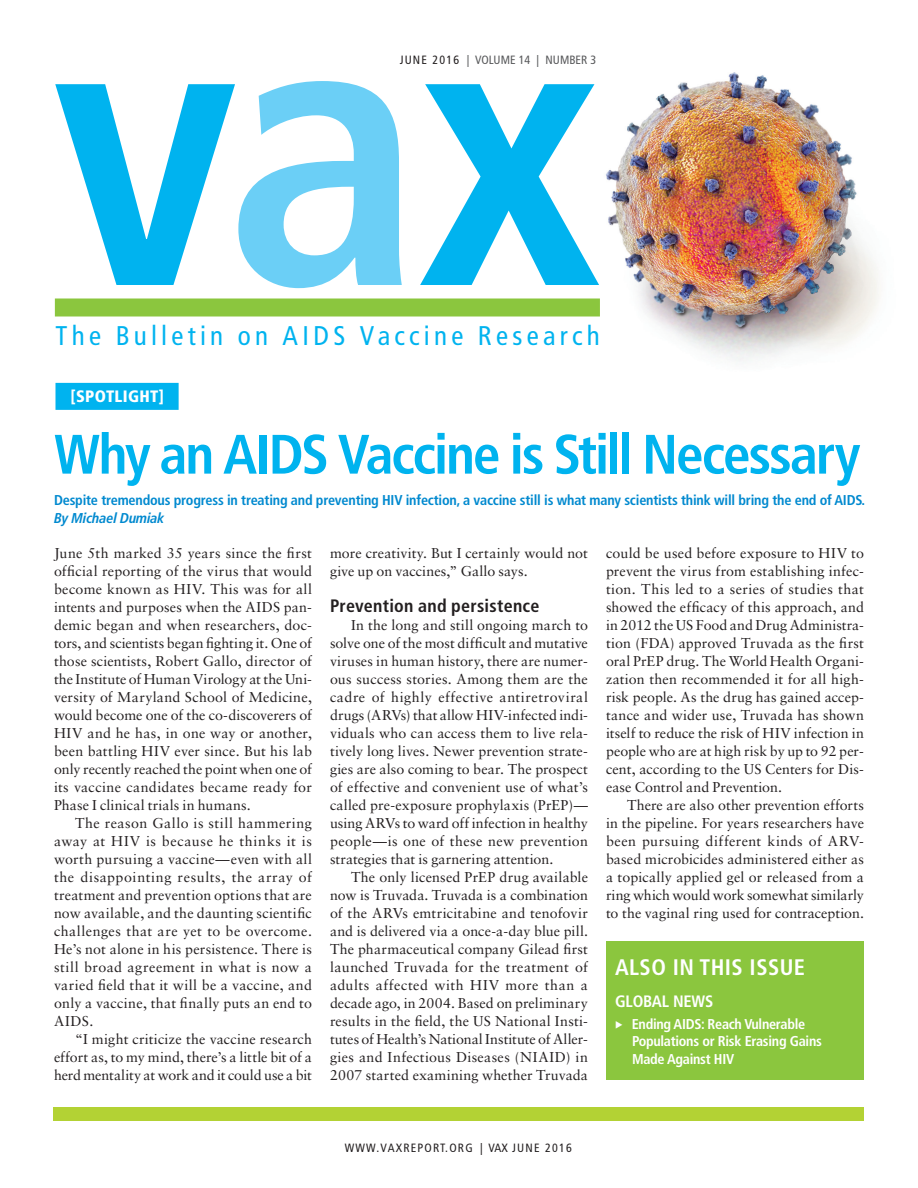
<style>
.page{position:relative;width:918px;height:1188px;background:#fff}
.page>*{position:absolute;margin:0;border:0;box-sizing:border-box;transform-origin:0 0}
.Briefs_Text{font:700 condensed 390px "Frutiger";color:#00b3ef}
.Arcicle_hed{font:700 condensed 55.5px "Frutiger";letter-spacing:-.04em;color:#00b3ef}
.Briefs_Text-2{font:condensed 27px "Frutiger";letter-spacing:.16em;color:#00b3ef}
.TOC_Text{font:700 condensed 22.5px "Frutiger";letter-spacing:.02em;color:#fff}
.Article_Subhed{font:700 condensed 18px "Frutiger";letter-spacing:.015em;color:#231f20}
.Spotlight__Primer_Sl{font:900 condensed 16.5px "Frutiger";letter-spacing:.02em;color:#fff}
.t1{font:700 condensed 16.5px "Frutiger";letter-spacing:-.01em;color:#fff}
.Article_Body_Text_In{font:14.25px/18px "Sabon";letter-spacing:.01em;color:#231f20;text-align:justify}
.Deck{font:700 condensed 14.25px/18px "Frutiger";letter-spacing:-.015em;color:#0089cf}
.TOC_Text-2{font:700 condensed 14.25px/17.2px "Frutiger";letter-spacing:-.02em;color:#fff}
.t2{font:condensed 12px "Frutiger";letter-spacing:.1em;color:#231f20}
.t3{font:condensed 12px "Frutiger";color:#57585a}
.s1{color:#231f20}
.s2{color:#6bcff6}
.s3{font-family:"Frutiger LT Com";font-style:italic}
</style>
<div class="page">
<div style="left:53px;top:1108px;width:811px;height:13px;background:#b3d234"></div>
<img style="left:576px;top:72px;width:303px;height:291px">
<div style="left:56px;top:383px;width:123px;height:27px;background:#00b3ef"></div>
<div style="left:55px;top:298px;width:545px;height:18px;background:#8bc63e"></div>
<div style="left:606px;top:942px;width:258px;height:138px;background:#8bc63e"></div>
<p class="t3" style="left:400px;top:53px;width:198px"><span class="s1">JUNE 2016</span> | VOLUME 14 | NUMBER 3</p>
<p class="Briefs_Text" style="left:51px;top:-82px;width:550px">v<span class="s2">a</span>x</p>
<p class="Briefs_Text-2" style="left:56px;top:320px;width:546px">The Bulletin on AIDS Vaccine Research</p>
<p class="Spotlight__Primer_Sl" style="left:70px;top:386px;width:95px">[SPOTLIGHT]</p>
<p class="Arcicle_hed" style="left:54px;top:421px;width:808px">Why an AIDS Vaccine is Still Necessary</p>
<p class="Deck" style="left:54px;top:491px;width:813px">Despite tremendous progress in treating and preventing HIV infection, a vaccine still is what many scientists think will bring the end of AIDS.<br><span class="s3">By Michael Dumiak</span></p>
<p class="Article_Body_Text_In" style="left:54px;top:544px;width:260px">June 5th marked 35 years since the first official reporting of the virus that would become known as HIV. This was for all intents and purposes when the AIDS pan&shy;demic began and when researchers, doc&shy;tors, and scientists began fighting it. One of those scientists, Robert Gallo, director of the Institute of Human Virology at the Uni&shy;versity of Maryland School of Medicine, would become one of the co-discoverers of HIV and he has, in one way or another, been battling HIV ever since. But his lab only recently reached the point when one of its vaccine candidates became ready for Phase I clinical trials in humans.</p>
<p class="Article_Body_Text_In" style="left:54px;top:814px;width:260px;text-indent:21px">The reason Gallo is still hammering away at HIV is because he thinks it is worth pursuing a vaccine—even with all the disappointing results, the array of treatment and prevention options that are now available, and the daunting scientific challenges that are yet to be overcome.<br>He’s not alone in his persistence. There is still broad agreement in what is now a varied field that it will be a vaccine, and only a vaccine, that finally puts an end to AIDS.</p>
<p class="Article_Body_Text_In" style="left:54px;top:1030px;width:260px;text-indent:21px">“I might criticize the vaccine research effort as, to my mind, there’s a little bit of a herd mentality at work and it could use a bit</p>
<p class="Article_Body_Text_In" style="left:330px;top:544px;width:259px">more creativity. But I certainly would not give up on vaccines,” Gallo says.</p>
<p class="Article_Subhed" style="left:330px;top:595px;width:211px">Prevention and persistence</p>
<p class="Article_Body_Text_In" style="left:330px;top:616px;width:260px;text-indent:21px">In the long and still ongoing march to solve one of the most difficult and mutative viruses in human history, there are numer&shy;ous success stories. Among them are the cadre of highly effective antiretroviral drugs (ARVs) that allow HIV-infected indi&shy;viduals who can access them to live rela&shy;tively long lives. Newer prevention strate&shy;gies are also coming to bear. The prospect of effective and convenient use of what’s called pre-exposure prophylaxis (PrEP)— using ARVs to ward off infection in healthy people—is one of these new prevention strategies that is garnering attention.</p>
<p class="Article_Body_Text_In" style="left:330px;top:868px;width:260px;text-indent:21px">The only licensed PrEP drug available now is Truvada. Truvada is a combination of the ARVs emtricitabine and tenofovir and is delivered via a once-a-day blue pill.<br>The pharmaceutical company Gilead first launched Truvada for the treatment of adults affected with HIV more than a decade ago, in 2004. Based on preliminary results in the field, the US National Insti&shy;tutes of Health’s National Institute of Aller&shy;gies and Infectious Diseases (NIAID) in 2007 started examining whether Truvada</p>
<p class="Article_Body_Text_In" style="left:606px;top:544px;width:260px">could be used before exposure to HIV to prevent the virus from establishing infec&shy;tion. This led to a series of studies that showed the efficacy of this approach, and in 2012 the US Food and Drug Administra&shy;tion (FDA) approved Truvada as the first oral PrEP drug. The World Health Organi&shy;zation then recommended it for all high&shy;risk people. As the drug has gained accep&shy;tance and wider use, Truvada has shown itself to reduce the risk of HIV infection in people who are at high risk by up to 92 per&shy;cent, according to the US Centers for Dis&shy;ease Control and Prevention.</p>
<p class="Article_Body_Text_In" style="left:606px;top:796px;width:260px;text-indent:21px">There are also other prevention efforts in the pipeline. For years researchers have been pursuing different kinds of ARV&shy;based microbicides administered either as a topically applied gel or released from a ring which would work somewhat similarly to the vaginal ring used for contraception.</p>
<p class="TOC_Text" style="left:615px;top:954px;width:192px">ALSO IN THIS ISSUE</p>
<p class="t1" style="left:615px;top:992px;width:100px">GLOBAL NEWS</p>
<p class="TOC_Text-2" style="left:632px;top:1016px;width:191px;text-indent:-17px">◆ Ending AIDS: Reach Vulnerable<br>Populations or Risk Erasing Gains<br>Made Against HIV</p>
<p class="t2" style="left:345px;top:1141px;width:229px">WWW.VAXREPORT.ORG | VAX JUNE 2016</p>
</div>
